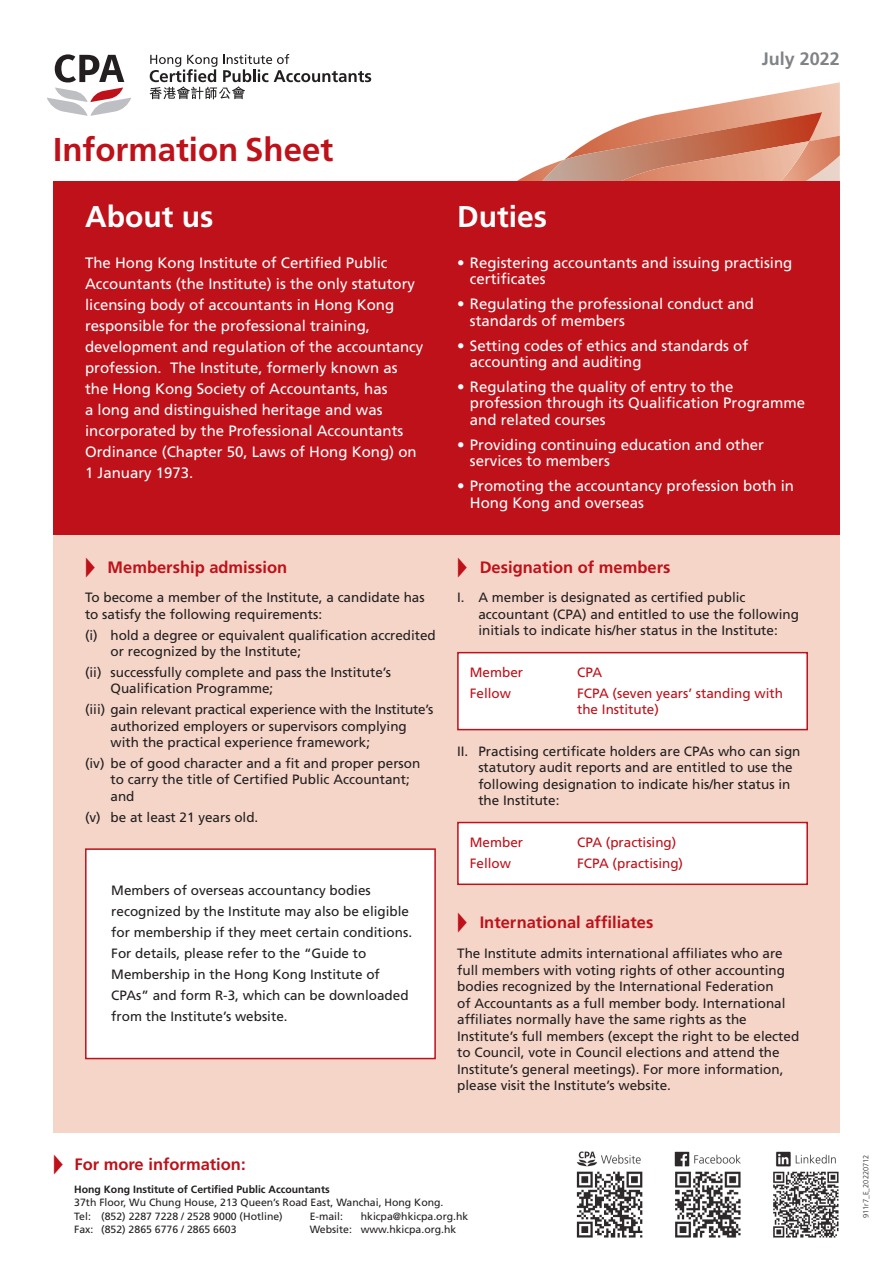
<style>
.page{position:relative;width:893px;height:1263px;background:#fff}
.page>*{position:absolute;margin:0;border:0;box-sizing:border-box;transform-origin:0 0}
.t1{font:700 33px "Frutiger";color:#be1119}
.t2{font:700 30px "Frutiger";color:#fff}
.t3{font:700 18px "Frutiger";color:#808285}
.t4{font:700 16.5px "Frutiger";color:#be1119}
.t5{font:15px/21px "Frutiger";color:#fff}
.t6{font:13.5px/16.5px "Frutiger";color:#231f20}
.t7{font:13.5px/16.5px "Frutiger";color:#be1119}
.t8{font:10.5px/13.5px "Frutiger";color:#231f20}
.t9{font:700 10.5px "Frutiger";color:#231f20}
.t10{font:300 7.5px "Frutiger";color:#231f20}
</style>
<div class="page">
<svg style="left:517px;top:82px;width:323px;height:99px"></svg>
<div style="left:53px;top:512px;width:787px;height:621px;background:#f4d5c8"></div>
<div style="left:53px;top:181px;width:787px;height:353px;background:#be1119"></div>
<div style="left:85px;top:848px;width:351px;height:211px;background:#fff;border:2px solid #be1119"></div>
<div style="left:457px;top:652px;width:351px;height:78px;background:#fff;border:2px solid #be1119"></div>
<div style="left:457px;top:822px;width:351px;height:63px;background:#fff;border:2px solid #be1119"></div>
<svg style="left:150px;top:54px;width:221px;height:45px"></svg>
<svg style="left:47px;top:54px;width:84px;height:62px"></svg>
<img style="left:576px;top:1151px;width:263px;height:87px">
<h3 class="t3" style="left:762px;top:48px;width:80px">July 2022</h3>
<h1 class="t1" style="left:53px;top:130px;width:282px">Information Sheet</h1>
<h2 class="t2" style="left:85px;top:199px;width:130px">About us</h2>
<p class="t5" style="left:85px;top:252px;width:340px">The Hong Kong Institute of Certified Public Accountants (the Institute) is the only statutory licensing body of accountants in Hong Kong responsible for the professional training, development and regulation of the accountancy profession. The Institute, formerly known as the Hong Kong Society of Accountants, has<br>a long and distinguished heritage and was incorporated by the Professional Accountants Ordinance (Chapter 50, Laws of Hong Kong) on 1 January 1973.</p>
<p class="t4" style="left:85px;top:557px;width:204px">◆ Membership admission</p>
<p class="t6" style="left:85px;top:589px;width:341px">To become a member of the Institute, a candidate has to satisfy the following requirements:</p>
<p class="t6" style="left:111px;top:627px;width:327px;text-indent:-26px">(i) hold a degree or equivalent qualification accredited or recognized by the Institute;</p>
<p class="t6" style="left:111px;top:664px;width:282px;text-indent:-26px">(ii) successfully complete and pass the Institute’s<br>Qualification Programme;</p>
<p class="t6" style="left:111px;top:701px;width:324px;text-indent:-26px">(iii) gain relevant practical experience with the Institute’s authorized employers or supervisors complying with the practical experience framework;</p>
<p class="t6" style="left:111px;top:755px;width:311px;text-indent:-26px">(iv) be of good character and a fit and proper person to carry the title of Certified Public Accountant; and</p>
<p class="t6" style="left:85px;top:809px;width:175px">(v) be at least 21 years old.</p>
<p class="t6" style="left:111px;top:879px;width:302px;line-height:21px">Members of overseas accountancy bodies recognized by the Institute may also be eligible for membership if they meet certain conditions.<br>For details, please refer to the “Guide to Membership in the Hong Kong Institute of CPAs” and form R-3, which can be downloaded from the Institute’s website.</p>
<h2 class="t2" style="left:457px;top:199px;width:91px">Duties</h2>
<p class="t5" style="left:470px;top:254px;width:324px;line-height:16.5px;text-indent:-13px">• Registering accountants and issuing practising certificates</p>
<p class="t5" style="left:470px;top:296px;width:286px;line-height:16.5px;text-indent:-13px">• Regulating the professional conduct and standards of members</p>
<p class="t5" style="left:470px;top:337px;width:280px;line-height:16.5px;text-indent:-13px">• Setting codes of ethics and standards of accounting and auditing</p>
<p class="t5" style="left:470px;top:379px;width:337px;line-height:16.5px;text-indent:-13px">• Regulating the quality of entry to the profession through its Qualification Programme and related courses</p>
<p class="t5" style="left:470px;top:437px;width:296px;line-height:16.5px;text-indent:-13px">• Providing continuing education and other services to members</p>
<p class="t5" style="left:470px;top:478px;width:326px;line-height:16.5px;text-indent:-13px">• Promoting the accountancy profession both in<br>Hong Kong and overseas</p>
<p class="t4" style="left:457px;top:557px;width:215px">◆ Designation of members</p>
<p class="t6" style="left:478px;top:590px;width:322px;text-indent:-21px">I. A member is designated as certified public accountant (CPA) and entitled to use the following initials to indicate his/her status in the Institute:</p>
<p class="t7" style="left:470px;top:664px;width:55px">Member</p>
<p class="t7" style="left:577px;top:664px;width:27px">CPA</p>
<p class="t7" style="left:470px;top:685px;width:43px">Fellow</p>
<p class="t7" style="left:577px;top:685px;width:207px">FCPA (seven years’ standing with the Institute)</p>
<p class="t6" style="left:478px;top:743px;width:324px;text-indent:-21px">II. Practising certificate holders are CPAs who can sign statutory audit reports and are entitled to use the following designation to indicate his/her status in the Institute:</p>
<p class="t7" style="left:470px;top:834px;width:55px">Member</p>
<p class="t7" style="left:577px;top:834px;width:101px">CPA (practising)</p>
<p class="t7" style="left:470px;top:855px;width:43px">Fellow</p>
<p class="t7" style="left:577px;top:855px;width:108px">FCPA (practising)</p>
<p class="t4" style="left:457px;top:913px;width:198px">◆ International affiliates</p>
<p class="t6" style="left:457px;top:945px;width:344px">The Institute admits international affiliates who are full members with voting rights of other accounting bodies recognized by the International Federation<br>of Accountants as a full member body. International affiliates normally have the same rights as the Institute’s full members (except the right to be elected to Council, vote in Council elections and attend the Institute’s general meetings). For more information, please visit the Institute’s website.</p>
<p class="t4" style="left:53px;top:1154px;width:194px">◆ For more information:</p>
<p class="t9" style="left:74px;top:1183px;width:257px">Hong Kong Institute of Certified Public Accountants</p>
<p class="t8" style="left:74px;top:1196px;width:371px">37th Floor, Wu Chung House, 213 Queen’s Road East, Wanchai, Hong Kong.<br>Tel: (852) 2287 7228 / 2528 9000 (Hotline)</p>
<p class="t8" style="left:310px;top:1209px;width:35px">E-mail:</p>
<p class="t8" style="left:361px;top:1209px;width:109px">hkicpa@hkicpa.org.hk</p>
<p class="t8" style="left:74px;top:1223px;width:164px">Fax: (852) 2865 6776 / 2865 6603</p>
<p class="t8" style="left:310px;top:1223px;width:148px">Website: www.hkicpa.org.hk</p>
<p class="t10" style="left:861px;top:1218px;width:65px;rotate:-90deg">911r7_E_20220712</p>
</div>
